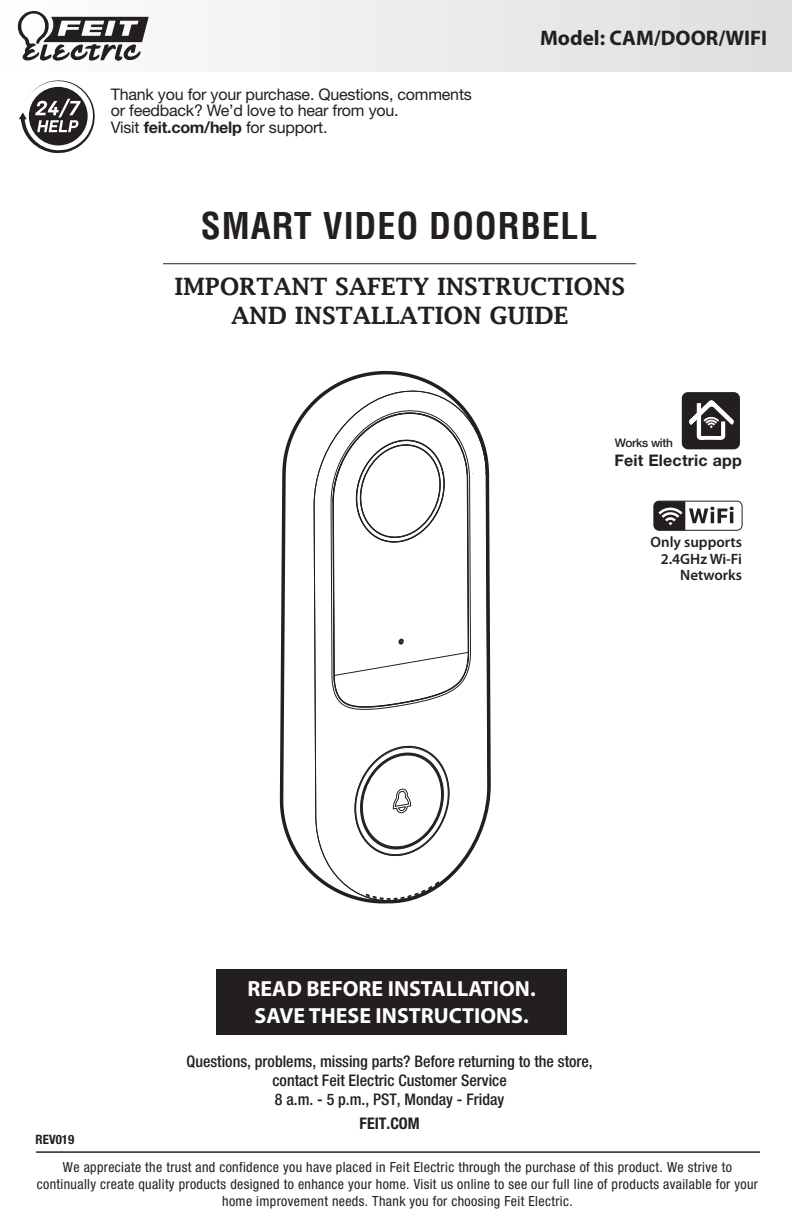
<style>
.page{position:relative;width:792px;height:1224px;background:#fff}
.page>*{position:absolute;margin:0;border:0;box-sizing:border-box;transform-origin:0 0}
.t1{font:700 condensed 36px "Helvetica LT Std";letter-spacing:.025em;color:#231f20}
.t2{font:600 24px/28.8px "Lucida Fax";letter-spacing:-.01em;color:#231f20;text-align:center}
.t3{font:700 22px/26.4px "Myriad Pro";color:#fff;text-align:center}
.t4{font:700 21.2px "Myriad Pro";color:#231f20}
.t5{font:500 condensed 16px/19.2px "Helvetica Neue";color:#231f20;text-align:center}
.t6{font:16px/16.2px "Helvetica Neue";letter-spacing:-.015em;color:#231f20}
.t7{font:700 16px "Helvetica Neue";letter-spacing:.015em;color:#231f20}
.t8{font:700 condensed 16px "Helvetica Neue";color:#231f20}
.t9{font:600 15px/16.4px "Myriad Pro";color:#231f20;text-align:right}
.t10{font:condensed 14px/16.8px "Helvetica Neue";letter-spacing:.025em;color:#231f20;text-align:center}
.t11{font:700 condensed 12.8px "Helvetica Neue";color:#231f20}
.t12{font:500 11.8px "Helvetica Neue";letter-spacing:-.025em;color:#231f20}
.s1{font-weight:700}
</style>
<div class="page">
<div style="left:0;top:0;width:792px;height:72px;background:linear-gradient(to right,#fefefe,#dedede)"></div>
<svg style="left:17px;top:10px;width:132px;height:52px"></svg>
<svg style="left:279px;top:370px;width:212px;height:534px"></svg>
<hr style="left:163px;top:263px;width:473px;height:1px;background:#231f20">
<svg style="left:19px;top:80px;width:76px;height:73px"></svg>
<div style="left:682px;top:392px;width:58px;height:57px;background:#231f20;border-radius:6px"></div>
<svg style="left:689px;top:400px;width:45px;height:40px"></svg>
<div style="left:653px;top:501px;width:90px;height:30px;border:1px solid #231f20;border-radius:5px"></div>
<svg style="left:654px;top:501px;width:80px;height:29px"></svg>
<div style="left:216px;top:969px;width:351px;height:66px;background:#231f20"></div>
<hr style="left:36px;top:1151px;width:724px;height:2px;background:#010101">
<p class="t6" style="left:111px;top:86px;width:363px">Thank you for your purchase. Questions, comments or feedback? We’d love to hear from you.<br>Visit <span class="s1">feit.com/help</span> for support.</p>
<h3 class="t4" style="left:540px;top:24px;width:229px">Model: CAM/DOOR/WIFI</h3>
<h1 class="t1" style="left:201px;top:204px;width:398px">SMART VIDEO DOORBELL</h1>
<h2 class="t2" style="left:174px;top:272px;width:452px">IMPORTANT SAFETY INSTRUCTIONS<br>AND INSTALLATION GUIDE</h2>
<p class="t12" style="left:615px;top:436px;width:60px">Works with</p>
<p class="t7" style="left:615px;top:450px;width:129px">Feit Electric app</p>
<p class="t9" style="left:651px;top:535px;width:93px">Only supports<br>2.4GHz Wi-Fi<br>Networks</p>
<h3 class="t3" style="left:248px;top:975px;width:290px">READ BEFORE INSTALLATION.<br>SAVE THESE INSTRUCTIONS.</h3>
<p class="t5" style="left:186px;top:1052px;width:408px">Questions, problems, missing parts? Before returning to the store, contact Feit Electric Customer Service<br>8 a.m. - 5 p.m., PST, Monday - Friday</p>
<p class="t8" style="left:360px;top:1113px;width:62px">FEIT.COM</p>
<p class="t10" style="left:37px;top:1159px;width:723px">We appreciate the trust and confidence you have placed in Feit Electric through the purchase of this product. We strive to continually create quality products designed to enhance your home. Visit us online to see our full line of products available for your home improvement needs. Thank you for choosing Feit Electric.</p>
<p class="t11" style="left:36px;top:1132px;width:40px">REV019</p>
</div>
